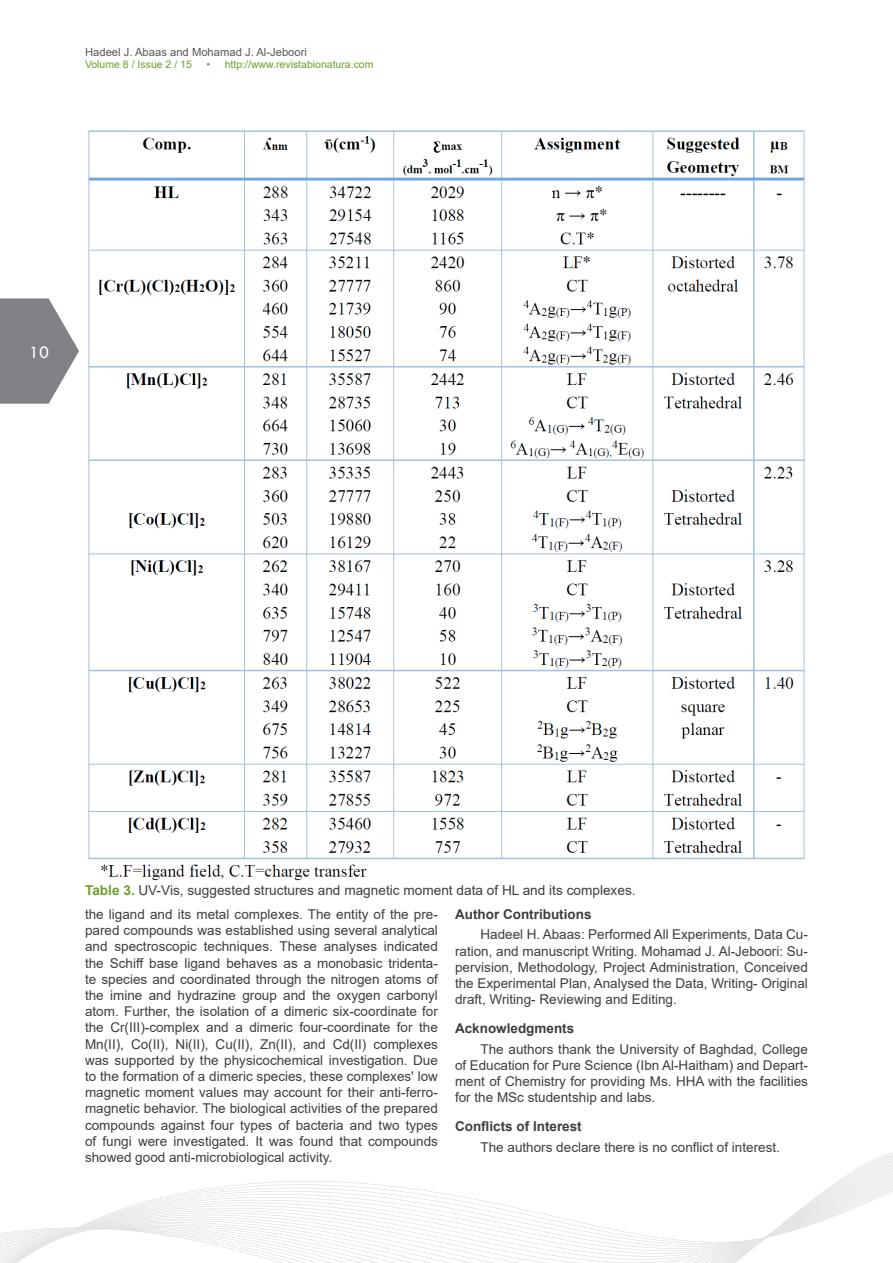
<style>
.page{position:relative;width:893px;height:1263px;background:#fff}
.page>*{position:absolute;margin:0;border:0;box-sizing:border-box;transform-origin:0 0}
.t1{font:18px "Tw Cen";color:#fff}
.t2{font:13.65px "Arial";color:#3e3e3f}
.t3{font:13.5px/16.2px "Arial";color:#3e3e3f;text-align:justify}
.t4{font:700 13.5px "Arial";color:#3e3e3f}
.t5{font:11.25px "Arial";color:#57585a}
.t6{font:10.5px "Arial";color:#709e2e}
.s1{font-weight:700;color:#709e2e}
</style>
<div class="page">
<svg style="left:0;top:298px;width:79px;height:106px"></svg>
<svg style="left:0;top:1152px;width:893px;height:111px"></svg>
<img style="left:88px;top:130px;width:717px;height:751px">
<p class="t5" style="left:85px;top:44px;width:223px">Hadeel J. Abaas and Mohamad J. Al-Jeboori</p>
<p class="t6" style="left:85px;top:57px;width:108px">Volume 8 / Issue 2 / 15</p>
<p class="t6" style="left:206px;top:57px;width:169px">• http://www.revistabionatura.com</p>
<h1 class="t1" style="left:29px;top:341px;width:21px">10</h1>
<p class="t2" style="left:85px;top:881px;width:552px"><span class="s1">Table 3.</span> UV-Vis, suggested structures and magnetic moment data of HL and its complexes.</p>
<p class="t3" style="left:85px;top:906px;width:354px">the ligand and its metal complexes. The entity of the pre&shy;pared compounds was established using several analytical and spectroscopic techniques. These analyses indicated the Schiff base ligand behaves as a monobasic tridenta&shy;te species and coordinated through the nitrogen atoms of the imine and hydrazine group and the oxygen carbonyl atom. Further, the isolation of a dimeric six-coordinate for the Cr(III)-complex and a dimeric four-coordinate for the Mn(II), Co(II), Ni(II), Cu(II), Zn(II), and Cd(II) complexes was supported by the physicochemical investigation. Due to the formation of a dimeric species, these complexes' low magnetic moment values may account for their anti-ferro&shy;magnetic behavior. The biological activities of the prepared compounds against four types of bacteria and two types of fungi were investigated. It was found that compounds showed good anti-microbiological activity.</p>
<p class="t4" style="left:455px;top:905px;width:138px">Author Contributions</p>
<p class="t3" style="left:455px;top:926px;width:354px;text-indent:26px">Hadeel H. Abaas: Performed All Experiments, Data Cu&shy;ration, and manuscript Writing. Mohamad J. Al-Jeboori: Su&shy;pervision, Methodology, Project Administration, Conceived the Experimental Plan, Analysed the Data, Writing- Original draft, Writing- Reviewing and Editing.</p>
<p class="t4" style="left:455px;top:1019px;width:121px">Acknowledgments</p>
<p class="t3" style="left:455px;top:1041px;width:354px;text-indent:26px">The authors thank the University of Baghdad, College of Education for Pure Science (Ibn Al-Haitham) and Depart&shy;ment of Chemistry for providing Ms. HHA with the facilities for the MSc studentship and labs.</p>
<p class="t4" style="left:455px;top:1117px;width:128px">Conflicts of Interest</p>
<p class="t3" style="left:480px;top:1139px;width:301px">The authors declare there is no conflict of interest.</p>
</div>
